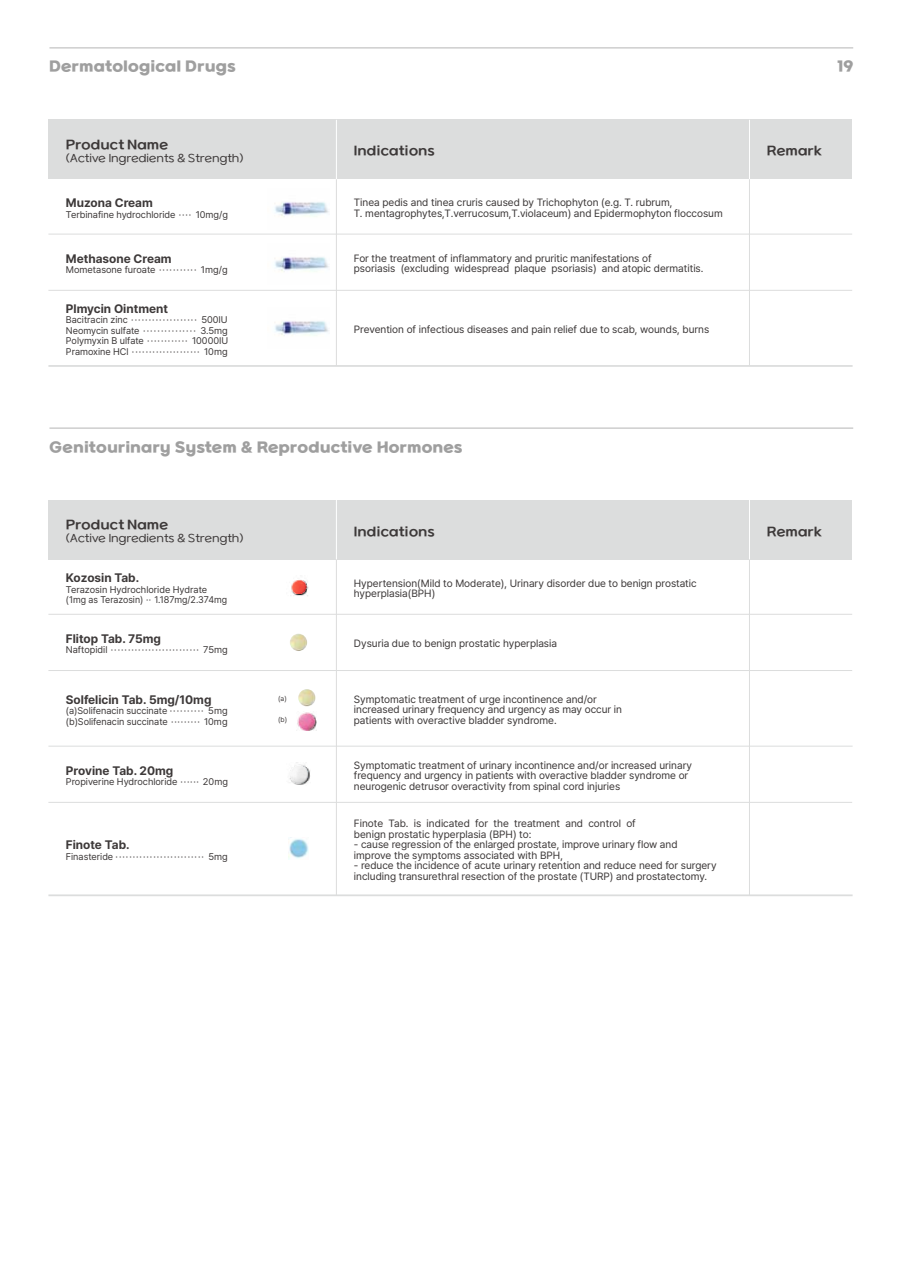
<style>
.page{position:relative;width:903px;height:1275px;background:#fff}
.page>*{position:absolute;margin:0;border:0;box-sizing:border-box;transform-origin:0 0}
.t1{font:14px "SB Aggro B";letter-spacing:-.02em;color:#9f9f9f}
.t2{font:700 12.25px "Pretendard";color:#3d3939}
.t3{font:12.25px "SB Aggro M";letter-spacing:-.02em;color:#3d3939}
.t4{font:10.5px/10.5px "Pretendard";color:#3d3939}
.t5{font:10.5px "SB Aggro L";color:#3d3939}
.t6{font:9.62px/10.5px "Pretendard";color:#3d3939}
.t7{font:7px "Pretendard";color:#3d3939}
</style>
<div class="page">
<img style="left:274px;top:202px;width:55px;height:15px">
<img style="left:274px;top:257px;width:55px;height:15px">
<img style="left:274px;top:321px;width:55px;height:15px">
<hr style="left:49px;top:47px;width:804px;height:1px;background:#b5b5b6">
<div style="left:48px;top:120px;width:804px;height:59px;background:#dcdddd"></div>
<hr style="left:48px;top:365px;width:804px;height:2px;background:#dcdddd">
<hr style="left:48px;top:290px;width:804px;height:1px;background:#dcdddd">
<hr style="left:48px;top:234px;width:804px;height:1px;background:#dcdddd">
<hr style="left:749px;top:179px;width:1px;height:187px;background:#dcdddd">
<hr style="left:336px;top:179px;width:1px;height:187px;background:#dcdddd">
<hr style="left:336px;top:120px;width:1px;height:59px;background:#fff">
<hr style="left:749px;top:120px;width:1px;height:59px;background:#fff">
<hr style="left:49px;top:428px;width:804px;height:1px;background:#b5b5b6">
<div style="left:48px;top:500px;width:804px;height:59px;background:#dcdddd"></div>
<hr style="left:48px;top:746px;width:804px;height:1px;background:#dcdddd">
<hr style="left:48px;top:894px;width:804px;height:2px;background:#dcdddd">
<hr style="left:48px;top:670px;width:804px;height:1px;background:#dcdddd">
<hr style="left:48px;top:802px;width:804px;height:1px;background:#dcdddd">
<hr style="left:48px;top:614px;width:804px;height:1px;background:#dcdddd">
<hr style="left:749px;top:559px;width:1px;height:336px;background:#dcdddd">
<hr style="left:336px;top:559px;width:1px;height:336px;background:#dcdddd">
<hr style="left:336px;top:500px;width:1px;height:59px;background:#fff">
<hr style="left:749px;top:500px;width:1px;height:59px;background:#fff">
<img style="left:291px;top:580px;width:18px;height:16px">
<img style="left:290px;top:634px;width:17px;height:17px;border-radius:9px">
<img style="left:298px;top:689px;width:18px;height:17px;border-radius:9px">
<img style="left:297px;top:712px;width:20px;height:18px">
<img style="left:289px;top:764px;width:21px;height:21px">
<img style="left:289px;top:838px;width:19px;height:21px">
<h1 class="t1" style="left:49px;top:60px;width:188px">Dermatological Drugs</h1>
<h1 class="t1" style="left:837px;top:60px;width:18px">19</h1>
<p class="t3" style="left:66px;top:139px;width:104px">Product Name</p>
<p class="t5" style="left:66px;top:153px;width:179px">(Active Ingredients &amp; Strength)</p>
<p class="t3" style="left:354px;top:145px;width:82px">Indications</p>
<p class="t3" style="left:767px;top:145px;width:57px">Remark</p>
<p class="t2" style="left:66px;top:196px;width:88px">Muzona Cream</p>
<p class="t6" style="left:66px;top:209px;width:164px">Terbinafine hydrochloride ···· 10mg/g</p>
<p class="t4" style="left:354px;top:197px;width:370px">Tinea pedis and tinea cruris caused by Trichophyton (e.g. T. rubrum,<br>T. mentagrophytes,T.verrucosum,T.violaceum) and Epidermophyton floccosum</p>
<p class="t2" style="left:66px;top:251px;width:107px">Methasone Cream</p>
<p class="t6" style="left:66px;top:265px;width:163px">Mometasone furoate ··········· 1mg/g</p>
<p class="t4" style="left:354px;top:253px;width:351px">For the treatment of inflammatory and pruritic manifestations of<br>psoriasis (excluding widespread plaque psoriasis) and atopic dermatitis.</p>
<p class="t2" style="left:66px;top:302px;width:104px">Plmycin Ointment</p>
<p class="t6" style="left:66px;top:315px;width:164px;text-align:justify">Bacitracin zinc ··················· 500IU Neomycin sulfate ··············· 3.5mg Polymyxin B ulfate ············ 10000IU Pramoxine HCl ···················· 10mg</p>
<p class="t4" style="left:354px;top:324px;width:357px">Prevention of infectious diseases and pain relief due to scab, wounds, burns</p>
<h1 class="t1" style="left:49px;top:440px;width:415px">Genitourinary System &amp; Reproductive Hormones</h1>
<p class="t3" style="left:66px;top:519px;width:104px">Product Name</p>
<p class="t5" style="left:66px;top:533px;width:179px">(Active Ingredients &amp; Strength)</p>
<p class="t3" style="left:354px;top:525px;width:82px">Indications</p>
<p class="t3" style="left:767px;top:525px;width:57px">Remark</p>
<p class="t2" style="left:66px;top:571px;width:75px">Kozosin Tab.</p>
<p class="t6" style="left:66px;top:584px;width:163px">Terazosin Hydrochloride Hydrate (1mg as Terazosin) ·· 1.187mg/2.374mg</p>
<p class="t4" style="left:354px;top:578px;width:344px">Hypertension(Mild to Moderate), Urinary disorder due to benign prostatic hyperplasia(BPH)</p>
<p class="t2" style="left:66px;top:632px;width:97px">Flitop Tab. 75mg</p>
<p class="t6" style="left:66px;top:645px;width:163px">Naftopidil ·························· 75mg</p>
<p class="t4" style="left:354px;top:638px;width:205px">Dysuria due to benign prostatic hyperplasia</p>
<p class="t2" style="left:66px;top:692px;width:147px">Solfelicin Tab. 5mg/10mg</p>
<p class="t6" style="left:66px;top:706px;width:163px">(a)Solifenacin succinate ·········· 5mg (b)Solifenacin succinate ········· 10mg</p>
<p class="t2" style="left:66px;top:763px;width:109px">Provine Tab. 20mg</p>
<p class="t6" style="left:66px;top:777px;width:164px">Propiverine Hydrochloride ······ 20mg</p>
<p class="t2" style="left:66px;top:838px;width:65px">Finote Tab.</p>
<p class="t6" style="left:66px;top:851px;width:163px">Finasteride ·························· 5mg</p>
<p class="t7" style="left:278px;top:695px;width:10px">(a)</p>
<p class="t7" style="left:278px;top:716px;width:10px">(b)</p>
<p class="t4" style="left:354px;top:694px;width:270px">Symptomatic treatment of urge incontinence and/or increased urinary frequency and urgency as may occur in patients with overactive bladder syndrome.</p>
<p class="t4" style="left:354px;top:760px;width:340px">Symptomatic treatment of urinary incontinence and/or increased urinary frequency and urgency in patients with overactive bladder syndrome or neurogenic detrusor overactivity from spinal cord injuries</p>
<p class="t4" style="left:354px;top:818px;width:283px">Finote Tab. is indicated for the treatment and control of benign prostatic hyperplasia (BPH) to:</p>
<p class="t4" style="left:354px;top:839px;width:325px">- cause regression of the enlarged prostate, improve urinary flow and improve the symptoms associated with BPH,</p>
<p class="t4" style="left:354px;top:860px;width:364px">- reduce the incidence of acute urinary retention and reduce need for surgery including transurethral resection of the prostate (TURP) and prostatectomy.</p>
</div>
